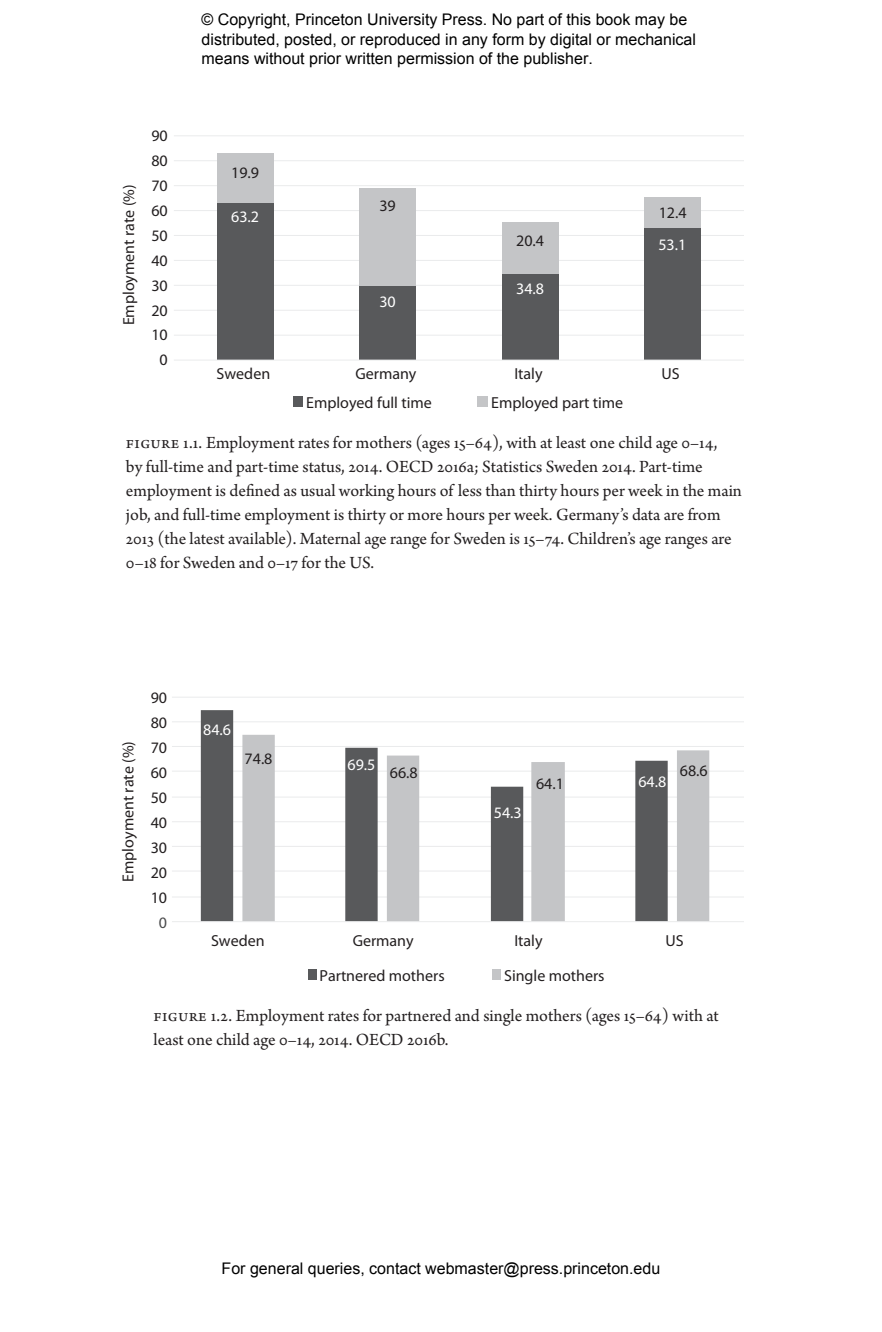
<style>
.page{position:relative;width:882px;height:1332px;background:#fff}
.page>*{position:absolute;margin:0;border:0;box-sizing:border-box;transform-origin:0 0}
.t1{font:18px/24px "Arno Pro";color:#231f20}
.t2{font:16px/19.2px "Arial";color:#000}
.t3{font:16px "Myriad Pro";color:#231f20}
.t4{font:16px "Myriad Pro";color:#fff}
.t5{font:16px "Myriad Pro";color:#4b4c4d}
</style>
<div class="page">
<div style="left:293px;top:397px;width:10px;height:10px;background:#58595b"></div>
<div style="left:478px;top:397px;width:10px;height:10px;background:#c4c5c7"></div>
<hr style="left:174px;top:335px;width:570px;height:1px;background:#eaebec">
<hr style="left:174px;top:310px;width:570px;height:1px;background:#eaebec">
<hr style="left:174px;top:285px;width:570px;height:1px;background:#eaebec">
<hr style="left:174px;top:260px;width:570px;height:1px;background:#eaebec">
<hr style="left:174px;top:235px;width:570px;height:1px;background:#eaebec">
<hr style="left:174px;top:210px;width:570px;height:1px;background:#eaebec">
<hr style="left:174px;top:185px;width:570px;height:1px;background:#eaebec">
<hr style="left:174px;top:160px;width:570px;height:1px;background:#eaebec">
<hr style="left:174px;top:135px;width:570px;height:1px;background:#eaebec">
<div style="left:644px;top:228px;width:57px;height:132px;background:#58595b"></div>
<div style="left:502px;top:274px;width:57px;height:86px;background:#58595b"></div>
<div style="left:359px;top:285px;width:57px;height:75px;background:#58595b"></div>
<div style="left:217px;top:203px;width:57px;height:157px;background:#58595b"></div>
<div style="left:644px;top:197px;width:57px;height:31px;background:#c4c5c7"></div>
<div style="left:502px;top:222px;width:57px;height:52px;background:#c4c5c7"></div>
<div style="left:359px;top:188px;width:57px;height:97px;background:#c4c5c7"></div>
<div style="left:217px;top:153px;width:57px;height:50px;background:#c4c5c7"></div>
<hr style="left:174px;top:360px;width:570px;height:1px;background:#eaebec">
<div style="left:308px;top:970px;width:9px;height:10px;background:#58595b"></div>
<div style="left:492px;top:970px;width:9px;height:10px;background:#c4c5c7"></div>
<hr style="left:172px;top:897px;width:572px;height:1px;background:#eaebec">
<hr style="left:172px;top:871px;width:572px;height:1px;background:#eaebec">
<hr style="left:172px;top:846px;width:572px;height:1px;background:#eaebec">
<hr style="left:172px;top:821px;width:572px;height:1px;background:#eaebec">
<hr style="left:172px;top:797px;width:572px;height:1px;background:#eaebec">
<hr style="left:172px;top:771px;width:572px;height:1px;background:#eaebec">
<hr style="left:172px;top:746px;width:572px;height:1px;background:#eaebec">
<hr style="left:172px;top:721px;width:572px;height:1px;background:#eaebec">
<hr style="left:172px;top:697px;width:572px;height:1px;background:#eaebec">
<svg style="left:201px;top:710px;width:73px;height:211px;fill:#58595b"></svg>
<svg style="left:242px;top:735px;width:467px;height:186px"></svg>
<hr style="left:172px;top:921px;width:572px;height:1px;background:#eaebec">
<p class="t3" style="left:120px;top:325px;width:142px;rotate:-90deg">Employment rate (%)</p>
<p class="t3" style="left:151px;top:127px;width:18px">90</p>
<p class="t3" style="left:151px;top:152px;width:18px">80</p>
<p class="t3" style="left:151px;top:177px;width:18px">70</p>
<p class="t3" style="left:151px;top:202px;width:18px">60</p>
<p class="t3" style="left:151px;top:227px;width:18px">50</p>
<p class="t3" style="left:151px;top:252px;width:18px">40</p>
<p class="t3" style="left:151px;top:277px;width:18px">30</p>
<p class="t3" style="left:151px;top:301px;width:18px">20</p>
<p class="t3" style="left:151px;top:326px;width:18px">10</p>
<p class="t3" style="left:160px;top:351px;width:10px">0</p>
<p class="t2" style="left:202px;top:10px;width:496px">© Copyright, Princeton University Press. No part of this book may be distributed, posted, or reproduced in any form by digital or mechanical means without prior written permission of the publisher.</p>
<p class="t3" style="left:231px;top:164px;width:29px">19.9</p>
<p class="t4" style="left:231px;top:208px;width:29px">63.2</p>
<p class="t3" style="left:379px;top:196px;width:18px">39</p>
<p class="t4" style="left:379px;top:293px;width:18px">30</p>
<p class="t3" style="left:516px;top:232px;width:29px">20.4</p>
<p class="t4" style="left:516px;top:280px;width:29px">34.8</p>
<p class="t3" style="left:659px;top:203px;width:29px">12.4</p>
<p class="t4" style="left:658px;top:236px;width:29px">53.1</p>
<p class="t3" style="left:217px;top:365px;width:55px">Sweden</p>
<p class="t3" style="left:355px;top:365px;width:63px">Germany</p>
<p class="t3" style="left:514px;top:365px;width:30px">Italy</p>
<p class="t3" style="left:662px;top:365px;width:20px">US</p>
<p class="t3" style="left:306px;top:393px;width:127px">Employed full time</p>
<p class="t3" style="left:491px;top:393px;width:133px">Employed part time</p>
<p class="t1" style="left:126px;top:431px;width:617px">Figure 1.1. Employment rates for mothers (ages 15–64), with at least one child age 0–14,<br>by full-time and part-time status, 2014. OECD 2016a; Statistics Sweden 2014. Part-time employment is defined as usual working hours of less than thirty hours per week in the main job, and full-time employment is thirty or more hours per week. Germany’s data are from 2013 (the latest available). Maternal age range for Sweden is 15–74. Children’s age ranges are 0–18 for Sweden and 0–17 for the US.</p>
<p class="t3" style="left:119px;top:882px;width:142px;rotate:-90deg">Employment rate (%)</p>
<p class="t3" style="left:151px;top:689px;width:18px">90</p>
<p class="t3" style="left:151px;top:714px;width:18px">80</p>
<p class="t3" style="left:151px;top:739px;width:18px">70</p>
<p class="t3" style="left:151px;top:764px;width:18px">60</p>
<p class="t3" style="left:151px;top:789px;width:18px">50</p>
<p class="t3" style="left:151px;top:814px;width:18px">40</p>
<p class="t3" style="left:151px;top:839px;width:18px">30</p>
<p class="t3" style="left:151px;top:864px;width:18px">20</p>
<p class="t3" style="left:151px;top:889px;width:18px">10</p>
<p class="t5" style="left:159px;top:914px;width:10px">0</p>
<p class="t4" style="left:203px;top:721px;width:29px">84.6</p>
<p class="t3" style="left:245px;top:750px;width:29px">74.8</p>
<p class="t4" style="left:348px;top:756px;width:29px">69.5</p>
<p class="t3" style="left:390px;top:764px;width:29px">66.8</p>
<p class="t4" style="left:494px;top:804px;width:29px">54.3</p>
<p class="t3" style="left:536px;top:775px;width:29px">64.1</p>
<p class="t4" style="left:638px;top:773px;width:29px">64.8</p>
<p class="t3" style="left:680px;top:762px;width:29px">68.6</p>
<p class="t3" style="left:211px;top:932px;width:55px">Sweden</p>
<p class="t3" style="left:353px;top:932px;width:63px">Germany</p>
<p class="t3" style="left:514px;top:932px;width:30px">Italy</p>
<p class="t3" style="left:665px;top:932px;width:20px">US</p>
<p class="t3" style="left:320px;top:967px;width:127px">Partnered mothers</p>
<p class="t3" style="left:504px;top:967px;width:102px">Single mothers</p>
<p class="t1" style="left:154px;top:1004px;width:567px">Figure 1.2. Employment rates for partnered and single mothers (ages 15–64) with at least one child age 0–14, 2014. OECD 2016b.</p>
<p class="t2" style="left:222px;top:1259px;width:440px">For general queries, contact webmaster@press.princeton.edu</p>
</div>
